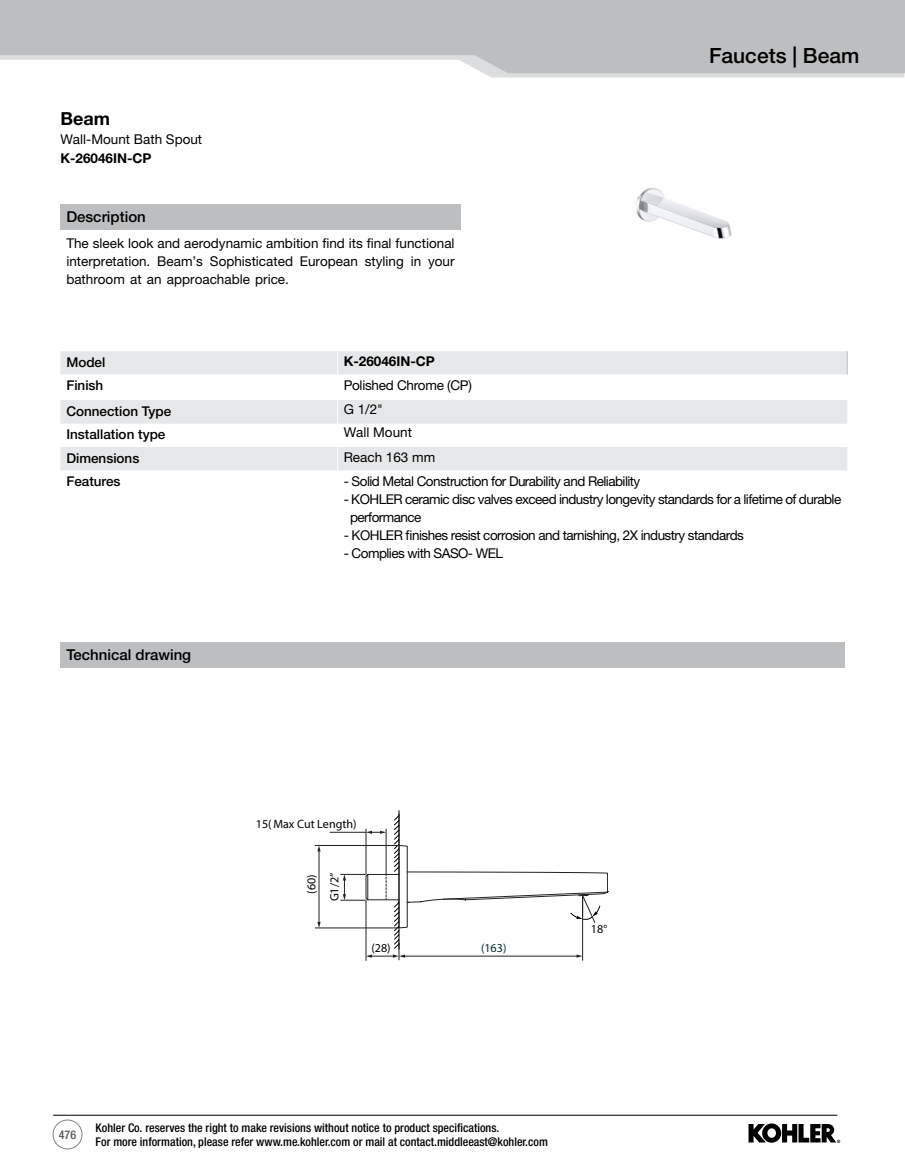
<style>
.page{position:relative;width:905px;height:1175px;background:#fff}
.page>*{position:absolute;margin:0;border:0;box-sizing:border-box;transform-origin:0 0}
.t1{font:500 21px "Helvetica Neue LT Pro";color:#000}
.t2{font:700 18px "Helvetica Neue LT Pro";color:#000}
.t3{font:500 15px "Helvetica Neue LT Pro";color:#000}
.t4{font:13.5px/18px "Helvetica Neue LT Pro";letter-spacing:-.04em;color:#000;text-align:justify}
.t5{font:500 13.5px "Helvetica Neue LT Pro";color:#000}
.t6{font:13.5px/19.2px "Helvetica Neue LT Pro";color:#000}
.t7{font:13.5px/24.2px "Helvetica Neue LT Pro";letter-spacing:-.02em;color:#000}
.t8{font:500 condensed 12px/13.5px "Helvetica Neue LT Pro";color:#000}
.t9{font:300 12px "Helvetica LT Std";color:#000}
.t10{font:300 12px "Helvetica LT Std";color:#000}
.t11{font:300 12px "Helvetica LT Std";color:#012c2c}
.t12{font:500 condensed 12px "Helvetica Neue LT Pro";color:#58595b}
.s1{font-weight:700}
.s2{font-style:inherit}
</style>
<div class="page">
<hr style="left:53px;top:1115px;width:784px;height:1px;background:#000">
<svg style="left:748px;top:1123px;width:92px;height:20px"></svg>
<div style="left:53px;top:1119px;width:29px;height:30px;border:1px solid #808285;border-radius:50%"></div>
<div style="left:60px;top:204px;width:400px;height:25px;background:#bcbec0"></div>
<div style="left:60px;top:642px;width:784px;height:26px;background:#bcbec0"></div>
<svg style="left:60px;top:351px;width:788px;height:119px"></svg>
<hr style="left:319px;top:850px;width:1px;height:73px;background:#222225">
<hr style="left:366px;top:900px;width:1px;height:60px;background:#222225">
<hr style="left:315px;top:927px;width:82px;height:1px;background:#222225">
<hr style="left:330px;top:832px;width:36px;height:1px;background:#222225">
<hr style="left:582px;top:896px;width:1px;height:64px;background:#222225">
<svg style="left:340px;top:810px;width:268px;height:149px"></svg>
<hr style="left:315px;top:845px;width:82px;height:1px;background:#222225">
<img style="left:636px;top:188px;width:96px;height:51px">
<svg style="left:484px;top:73px;width:420px;height:5px;background:#dddedf"></svg>
<svg style="left:0;top:0;width:904px;height:73px;background:#c3c5c7"></svg>
<p class="t2" style="left:60px;top:107px;width:51px">Beam</p>
<p class="t6" style="left:60px;top:129px;width:143px">Wall-Mount Bath Spout<br><span class="s1">K-26046IN-CP</span></p>
<p class="t3" style="left:66px;top:208px;width:81px">Description</p>
<p class="t4" style="left:66px;top:234px;width:390px">The sleek look and aerodynamic ambition find its final functional interpretation. Beam’s Sophisticated European styling in your bathroom at an approachable price.</p>
<p class="t5" style="left:66px;top:354px;width:41px">Model</p>
<p class="t5" style="left:66px;top:377px;width:39px">Finish</p>
<p class="t5" style="left:66px;top:402px;width:106px">Connection Type</p>
<p class="t5" style="left:66px;top:426px;width:101px">Installation type</p>
<p class="t5" style="left:66px;top:450px;width:75px">Dimensions</p>
<p class="t7" style="left:343px;top:349px;width:130px"><span class="s1">K-26046IN-CP<br></span>Polished Chrome (CP)<br>G 1/2"</p>
<p class="t6" style="left:343px;top:420px;width:93px;line-height:24.8px">Wall Mount<br>Reach 163 mm</p>
<p class="t1" style="left:709px;top:43px;width:152px">Faucets | Beam</p>
<p class="t5" style="left:66px;top:473px;width:56px">Features</p>
<p class="t4" style="left:343px;top:472px;width:298px">- Solid Metal Construction for Durability and Reliability</p>
<p class="t4" style="left:343px;top:490px;width:499px">- KOHLER ceramic disc valves exceed industry longevity standards for a lifetime of durable</p>
<p class="t4" style="left:350px;top:508px;width:73px">performance</p>
<p class="t4" style="left:343px;top:526px;width:402px">- KOHLER finishes resist corrosion and tarnishing, 2X industry standards</p>
<p class="t4" style="left:343px;top:544px;width:161px">- Complies with SASO- WEL</p>
<p class="t3" style="left:66px;top:646px;width:126px">Technical drawing</p>
<p class="t9" style="left:256px;top:816px;width:102px"><span class="s2">15(</span> Max Cut Length)</p>
<p class="t10" style="left:304px;top:893px;width:21px;rotate:-90deg">(60)</p>
<p class="t10" style="left:327px;top:901px;width:30px;rotate:-90deg">G1/2”</p>
<p class="t10" style="left:371px;top:940px;width:21px">(28)</p>
<p class="t11" style="left:481px;top:940px;width:27px">(163)</p>
<p class="t10" style="left:591px;top:921px;width:18px">18°</p>
<p class="t12" style="left:59px;top:1127px;width:19px">476</p>
<p class="t8" style="left:96px;top:1120px;width:454px">Kohler Co. reserves the right to make revisions without notice to product specifications.<br>For more information, please refer www.me.kohler.com or mail at contact.middleeast@kohler.com</p>
</div>
